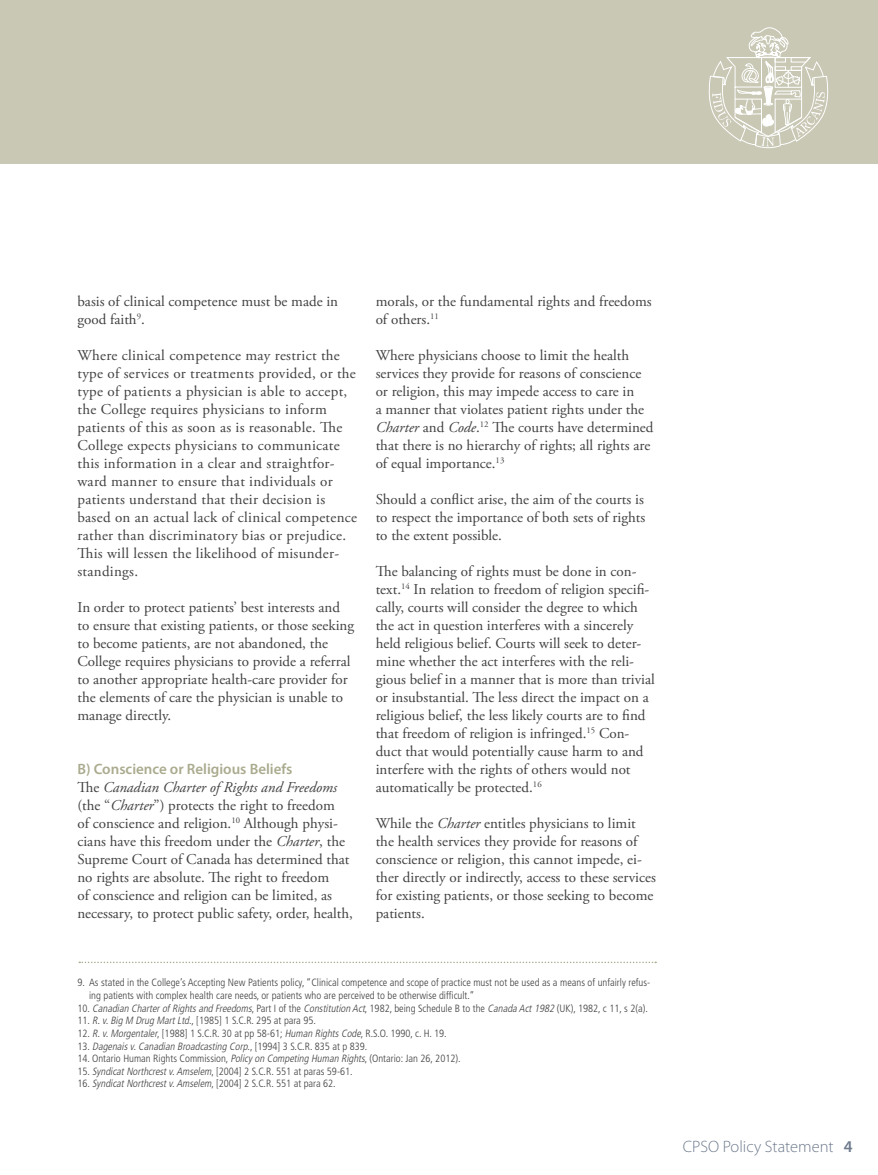
<style>
.page{position:relative;width:878px;height:1175px;background:#fff}
.page>*{position:absolute;margin:0;border:0;box-sizing:border-box;transform-origin:0 0}
.t1{font:300 16.5px "Myriad Pro";color:#6f7c8d}
.t2{font:15px/18px "Adobe Garamond Pro";color:#414042}
.t3{font:15px/18px "Adobe Garamond Pro";letter-spacing:.02em;color:#414042}
.t4{font:600 15px "Myriad Pro";color:#abab8f}
.t5{font:300 condensed 10.5px/12.6px "Frutiger";color:#414042}
.t6{font:italic 300 condensed 10.5px "Frutiger";color:#414042}
.s1{font-style:italic}
.s2{font-style:normal}
.s3{font-weight:600}
</style>
<div class="page">
<div style="left:0;top:0;width:878px;height:163px;background:#c9c8b5"></div>
<svg style="left:708px;top:27px;width:121px;height:121px"></svg>
<svg style="left:79px;top:961px;width:577px;height:2px"></svg>
<p class="t2" style="left:77px;top:293px;width:262px">basis of clinical competence must be made in good faith<sup>9</sup>.</p>
<p class="t3" style="left:77px;top:347px;width:281px">Where clinical competence may restrict the type of services or treatments provided, or the type of patients a physician is able to accept, the College requires physicians to inform patients of this as soon as is reasonable. The College expects physicians to communicate this information in a clear and straightfor&shy;ward manner to ensure that individuals or patients understand that their decision is based on an actual lack of clinical competence rather than discriminatory bias or prejudice.<br>This will lessen the likelihood of misunder&shy;standings.</p>
<p class="t2" style="left:77px;top:599px;width:278px">In order to protect patients’ best interests and to ensure that existing patients, or those seeking to become patients, are not abandoned, the College requires physicians to provide a referral to another appropriate health-care provider for the elements of care the physician is unable to manage directly.</p>
<p class="t4" style="left:77px;top:759px;width:216px">B) Conscience or Religious Beliefs</p>
<p class="t2" style="left:77px;top:779px;width:277px">The <span class="s1">Canadian Charter of Rights and Freedoms </span>(the “<span class="s1">Charter</span>”) protects the right to freedom<br>of conscience and religion.<sup>10</sup> Although physi&shy;cians have this freedom under the <span class="s1">Charter</span>, the Supreme Court of Canada has determined that no rights are absolute. The right to freedom<br>of conscience and religion can be limited, as necessary, to protect public safety, order, health,</p>
<p class="t2" style="left:375px;top:293px;width:277px">morals, or the fundamental rights and freedoms of others.<sup>11</sup></p>
<p class="t2" style="left:375px;top:347px;width:279px">Where physicians choose to limit the health services they provide for reasons of conscience or religion, this may impede access to care in<br>a manner that violates patient rights under the <span class="s1">Charter</span> and <span class="s1">Code</span>.<sup>12</sup> The courts have determined that there is no hierarchy of rights; all rights are of equal importance.<sup>13</sup></p>
<p class="t2" style="left:375px;top:491px;width:271px;text-align:justify">Should a conflict arise, the aim of the courts is to respect the importance of both sets of rights to the extent possible.</p>
<p class="t2" style="left:375px;top:563px;width:281px">The balancing of rights must be done in con&shy;text.<sup>14</sup> In relation to freedom of religion specifi&shy;cally, courts will consider the degree to which the act in question interferes with a sincerely held religious belief. Courts will seek to deter&shy;mine whether the act interferes with the reli&shy;gious belief in a manner that is more than trivial or insubstantial. The less direct the impact on a religious belief, the less likely courts are to find that freedom of religion is infringed.<sup>15</sup> Con&shy;duct that would potentially cause harm to and interfere with the rights of others would not automatically be protected.<sup>16</sup></p>
<p class="t2" style="left:375px;top:815px;width:282px">While the <span class="s1">Charter</span> entitles physicians to limit the health services they provide for reasons of conscience or religion, this cannot impede, ei&shy;ther directly or indirectly, access to these services for existing patients, or those seeking to become patients.</p>
<p class="t5" style="left:77px;top:976px;width:574px">9. As stated in the College’s Accepting N ew Patients policy, “Clinical competence and scope of practice must not be used as a means of unfairly refus-</p>
<p class="t5" style="left:89px;top:989px;width:387px">ing patients with complex health care needs, or patients who are perceived to be otherwise difficult.”</p>
<p class="t6" style="left:77px;top:1002px;width:572px"><span class="s2">1 0 .</span> Canadian CharterofRightsand Freedoms<span class="s2">, Pa rt I o f t h e</span> Constitution Act<span class="s2">, 1 9 8 2 , b e i n g S c h e d u l e B t o t h e</span> Canada Act1982 <span class="s2">( U K) , 1 9 8 2 , c 1 1 , s 2 ( a ) .</span></p>
<p class="t5" style="left:77px;top:1014px;width:240px">11. <span class="s1">R.v.Big M Drug MartLtd</span>., [1985] 1 S.C.R. 295 at para 95.</p>
<p class="t5" style="left:77px;top:1027px;width:371px">12. <span class="s1">R.v.Morgentaler</span>, [1988] 1 S.C.R. 30 at pp 58-61; <span class="s1">Human RightsCode</span>, R.S.O. 1990, c. H. 19.<br>1 3 . <span class="s1">Dagenaisv.Canadian Broadcasting Corp</span>. , [ 1 9 9 4 ] 3 S . C . R . 8 3 5 a t p 8 3 9 .</p>
<p class="t5" style="left:77px;top:1052px;width:385px">14. Ontario Human Rights Commission, <span class="s1">Policyon Competing Human Rights</span>, (Ontario: Jan 26, 2012).</p>
<p class="t5" style="left:77px;top:1064px;width:277px">15. <span class="s1">SyndicatNorthcrestv.Amselem</span>, [2004] 2 S.C.R. 551 at paras 59-61.</p>
<p class="t5" style="left:77px;top:1077px;width:260px">16. <span class="s1">SyndicatNorthcrestv.Amselem</span>, [2004] 2 S.C .R. 551 at para 62.</p>
<p class="t1" style="left:682px;top:1136px;width:171px">CPSO Policy Statement <span class="s3">4</span></p>
</div>
